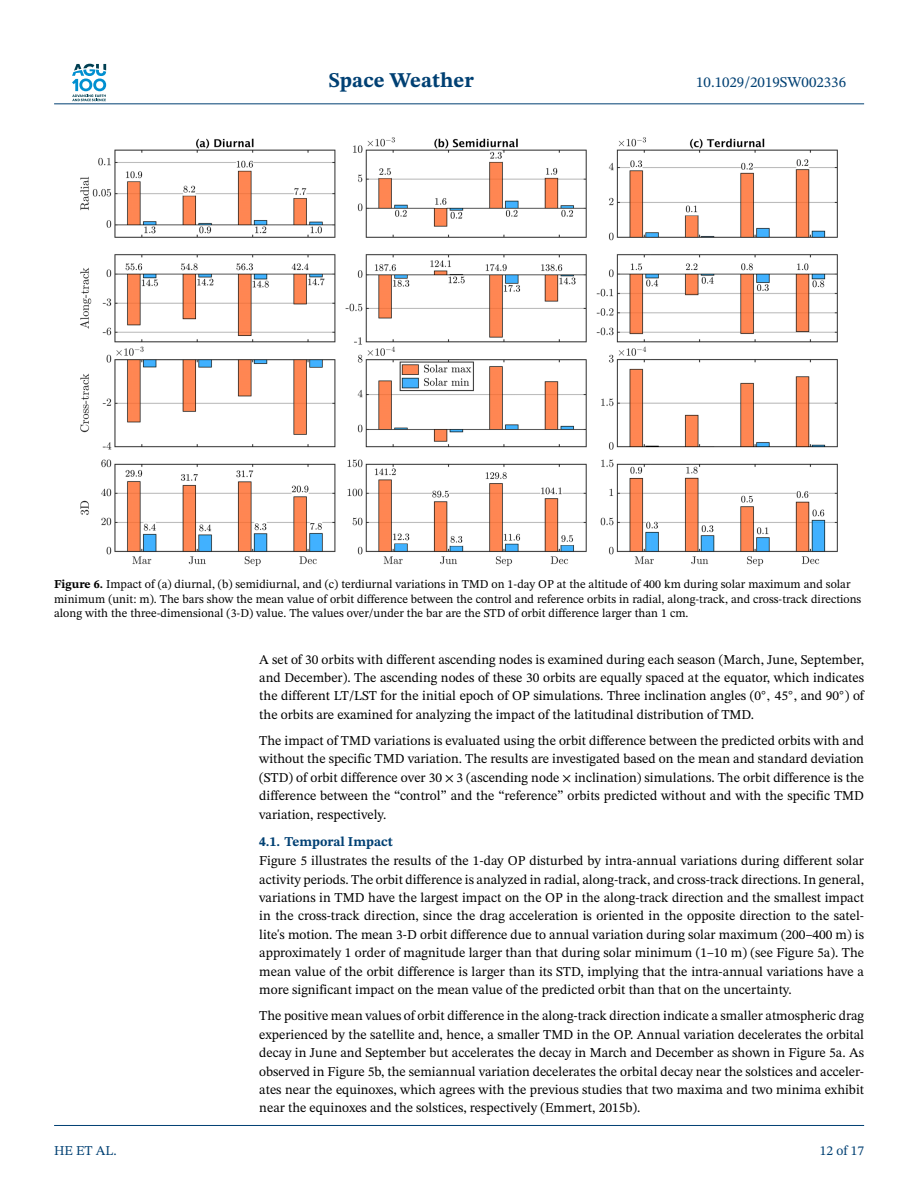
<style>
.page{position:relative;width:918px;height:1188px;background:#fff}
.page>*{position:absolute;margin:0;border:0;box-sizing:border-box;transform-origin:0 0}
.t1{font:700 21px "STIX Two Text";color:#004073}
.t2{font:15px "STIX Two Text";color:#004073}
.t3{font:13.5px/18.5px "STIX Two Text";color:#000;text-align:justify}
.t4{font:700 13.5px "STIX Two Text";color:#004073}
.t5{font:13.5px "STIX Two Text";color:#004073}
.t6{font:12px/15px "STIX Two Text";color:#000}
.s1{font-weight:700}
.s2{font-family:"STIX Math";font-style:italic}
.s3{font-family:"STIX Math"}
</style>
<div class="page">
<svg style="left:72px;top:64px;width:34px;height:37px"></svg>
<hr style="left:54px;top:103px;width:810px;height:1px;background:#004073">
<img style="left:80px;top:137px;width:758px;height:429px">
<hr style="left:54px;top:1125px;width:810px;height:1px;background:#004073">
<h1 class="t1" style="left:329px;top:72px;width:146px">Space Weather</h1>
<p class="t2" style="left:696px;top:77px;width:152px">10.1029/2019SW002336</p>
<p class="t6" style="left:54px;top:577px;width:809px"><span class="s1">Figure 6.</span> Impact of (a) diurnal, (b) semidiurnal, and (c) terdiurnal variations in TMD on 1-day OP at the altitude of 400 km during solar maximum and solar minimum (unit: m). The bars show the mean value of orbit difference between the control and reference orbits in radial, along-track, and cross-track directions along with the three-dimensional (3-D) value. The values over/under the bar are the STD of orbit difference larger than 1 cm.</p>
<p class="t3" style="left:259px;top:651px;width:606px">A set of 30 orbits with different ascending nodes is examined during each season (March, June, September, and December). The ascending nodes of these 30 orbits are equally spaced at the equator, which indicates the different LT/LST for the initial epoch of OP simulations. Three inclination angles (0<sup>◦</sup><span class="s2">,</span> 45<sup>◦</sup>, and 90<sup>◦</sup>) of the orbits are examined for analyzing the impact of the latitudinal distribution of TMD.</p>
<p class="t3" style="left:259px;top:732px;width:606px">The impact of TMD variations is evaluated using the orbit difference between the predicted orbits with and without the specific TMD variation. The results are investigated based on the mean and standard deviation (STD) of orbit difference over 30 <span class="s3">×</span> 3 (ascending node <span class="s3">×</span> inclination) simulations. The orbit difference is the difference between the “control” and the “reference” orbits predicted without and with the specific TMD variation, respectively.</p>
<p class="t4" style="left:259px;top:836px;width:135px">4.1. Temporal Impact</p>
<p class="t3" style="left:259px;top:853px;width:606px">Figure 5 illustrates the results of the 1-day OP disturbed by intra-annual variations during different solar activity periods. The orbit difference is analyzed in radial, along-track, and cross-track directions. In general, variations in TMD have the largest impact on the OP in the along-track direction and the smallest impact in the cross-track direction, since the drag acceleration is oriented in the opposite direction to the satel&shy;lite's motion. The mean 3-D orbit difference due to annual variation during solar maximum (200–400 m) is approximately 1 order of magnitude larger than that during solar minimum (1–10 m) (see Figure 5a). The mean value of the orbit difference is larger than its STD, implying that the intra-annual variations have a more significant impact on the mean value of the predicted orbit than that on the uncertainty.</p>
<p class="t3" style="left:259px;top:1008px;width:606px">The positive mean values of orbit difference in the along-track direction indicate a smaller atmospheric drag experienced by the satellite and, hence, a smaller TMD in the OP. Annual variation decelerates the orbital decay in June and September but accelerates the decay in March and December as shown in Figure 5a. As observed in Figure 5b, the semiannual variation decelerates the orbital decay near the solstices and acceler&shy;ates near the equinoxes, which agrees with the previous studies that two maxima and two minima exhibit near the equinoxes and the solstices, respectively (Emmert, 2015b).</p>
<p class="t5" style="left:54px;top:1145px;width:64px">HE ET AL.</p>
<p class="t5" style="left:820px;top:1145px;width:46px">12 of 17</p>
</div>
